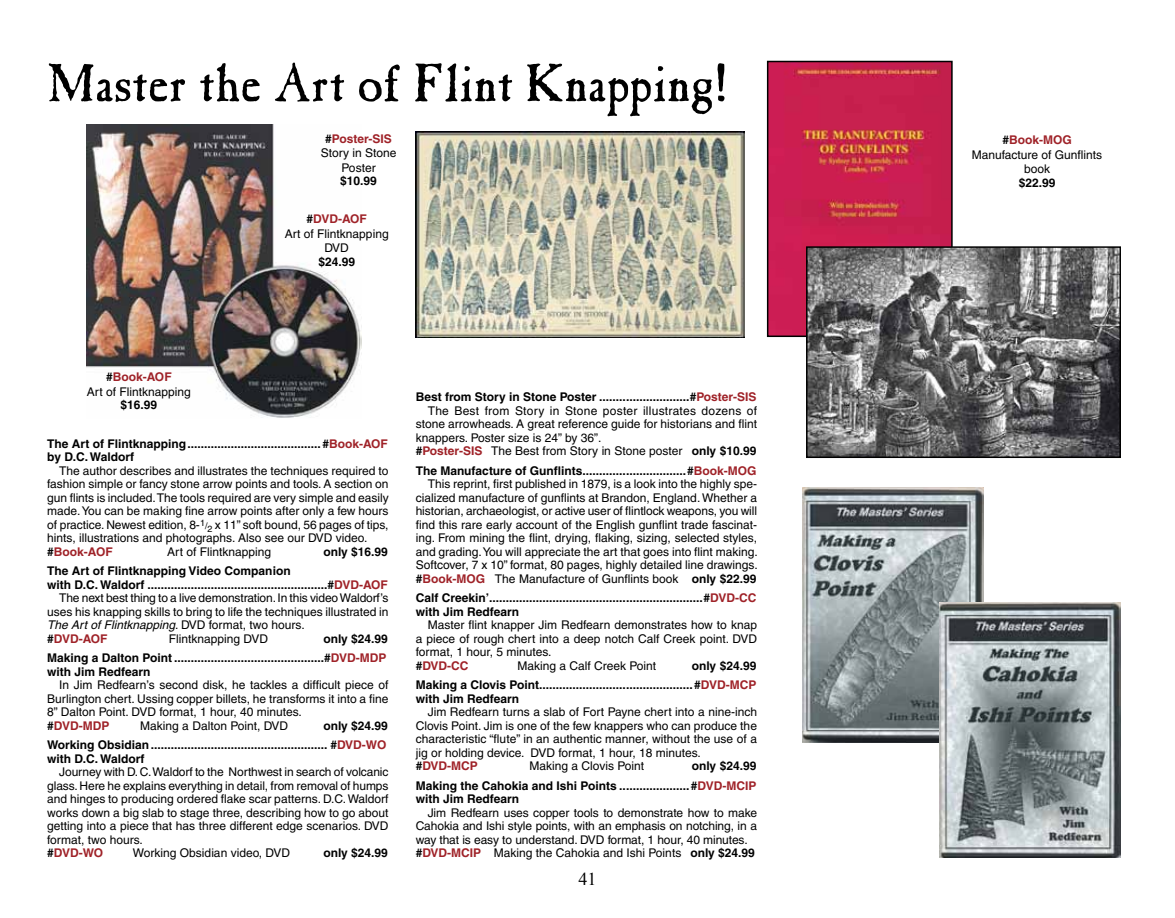
<style>
.page{position:relative;width:1175px;height:918px;background:#fff}
.page>*{position:absolute;margin:0;border:0;box-sizing:border-box;transform-origin:0 0}
.t1{font:54px "Caslon Antique";color:#000}
.t2{font:18px "Times New Roman";color:#000}
.t3{font:12px/13.5px "Helvetica";color:#000}
.t4{font:700 12px/19.5px "Helvetica";color:#000;text-align:right}
.t5{font:12px "Helvetica";letter-spacing:.02em;color:#000}
.t6{font:italic 12px "Helvetica";color:#000}
.t7{font:700 12px "Helvetica";letter-spacing:-.02em;color:#9f2228}
.s1{font-weight:700}
.s2{font-weight:700;color:#9f2228}
.s3{color:#9f2228}
.s4{font-size:9px}
.s5{font-style:normal}
.s6{color:#000}
</style>
<div class="page">
<img style="left:770px;top:64px;width:179px;height:270px">
<div style="left:767px;top:61px;width:185px;height:276px;border:2px solid #000"></div>
<img style="left:809px;top:249px;width:308px;height:206px">
<div style="left:806px;top:246px;width:314px;height:212px;border:2px solid #000"></div>
<img style="left:802px;top:488px;width:181px;height:254px">
<img style="left:416px;top:132px;width:329px;height:205px">
<img style="left:86px;top:124px;width:275px;height:294px">
<img style="left:939px;top:603px;width:181px;height:254px">
<h1 class="t1" style="left:47px;top:51px;width:682px">Master the Art of Flint Knapping!</h1>
<p class="t3" style="left:321px;top:131px;width:77px;line-height:14.4px;text-align:center"><span class="s1">#</span><span class="s2">Poster-SIS<br></span>Story in Stone<br>Poster</p>
<p class="t4" style="left:340px;top:171px;width:38px">$10.99</p>
<p class="t3" style="left:285px;top:212px;width:105px;line-height:14.4px;text-align:center"><span class="s1">#</span><span class="s2">DVD-AOF<br></span>Art of Flintknapping<br>DVD</p>
<p class="t4" style="left:318px;top:252px;width:38px">$24.99</p>
<p class="t3" style="left:87px;top:370px;width:105px;line-height:14.4px;text-align:center"><span class="s1">#</span><span class="s2">Book-AOF<br></span>Art of Flintknapping</p>
<p class="t4" style="left:120px;top:395px;width:38px">$16.99</p>
<p class="t4" style="left:47px;top:437px;width:342px;line-height:13.5px;text-align:left">The Art of Flintknapping........................................#<span class="s3">Book-AOF </span>by D.C. Waldorf</p>
<p class="t3" style="left:47px;top:464px;width:343px;text-indent:12px">The author describes and illustrates the techniques required to fashion simple or fancy stone arrow points and tools. A section on gun flints is included. The tools required are very simple and easily made. You can be making fine arrow points after only a few hours of practice. Newest edition, 8-<sup>1</sup><span class="s4">/</span><sub>2</sub> x 11” soft bound, 56 pages of tips, hints, illustrations and photographs. Also see our DVD video. <span class="s1">#</span><span class="s2">Book-AOF</span></p>
<p class="t3" style="left:167px;top:545px;width:105px">Art of Flintknapping</p>
<p class="t4" style="left:323px;top:542px;width:66px">only $16.99</p>
<p class="t4" style="left:47px;top:561px;width:245px">The Art of Flintknapping Video Companion</p>
<p class="t4" style="left:47px;top:575px;width:342px">with D.C. Waldorf ......................................................#<span class="s3">DVD-AOF</span></p>
<p class="t3" style="left:59px;top:591px;width:330px">The next best thing to a live demonstration. In this video Waldorf’s</p>
<p class="t3" style="left:47px;top:605px;width:343px">uses his knapping skills to bring to life the techniques illustrated in</p>
<p class="t6" style="left:47px;top:618px;width:259px">The Art of Flintknapping<span class="s5">. DVD format, two hours.</span></p>
<p class="t7" style="left:47px;top:631px;width:62px"><span class="s6">#</span>DVD-AOF</p>
<p class="t3" style="left:169px;top:632px;width:101px">Flintknapping DVD</p>
<p class="t4" style="left:47px;top:629px;width:342px">only $24.99<br>Making a Dalton Point .............................................#<span class="s3">DVD-MDP</span></p>
<p class="t4" style="left:47px;top:662px;width:105px">with Jim Redfearn</p>
<p class="t3" style="left:47px;top:678px;width:343px;text-indent:12px">In Jim Redfearn’s second disk, he tackles a difficult piece of Burlington chert. Ussing copper billets, he transforms it into a fine 8” Dalton Point. DVD format, 1 hour, 40 minutes.<br><span class="s1">#</span><span class="s2">DVD-MDP</span></p>
<p class="t4" style="left:47px;top:716px;width:342px">only $24.99<br>Working Obsidian..................................................... #<span class="s3">DVD-WO</span></p>
<p class="t4" style="left:47px;top:749px;width:99px">with D.C. Waldorf</p>
<p class="t3" style="left:47px;top:765px;width:343px;text-indent:12px">Journey with D. C. Waldorf to the Northwest in search of volcanic glass. Here he explains everything in detail, from removal of humps and hinges to producing ordered flake scar patterns. D.C. Waldorf works down a big slab to stage three, describing how to go about getting into a piece that has three different edge scenarios. DVD format, two hours.<br><span class="s1">#</span><span class="s2">DVD-WO</span></p>
<p class="t3" style="left:140px;top:719px;width:149px">Making a Dalton Point, DVD</p>
<p class="t3" style="left:133px;top:846px;width:159px">Working Obsidian video, DVD</p>
<p class="t4" style="left:323px;top:843px;width:66px">only $24.99</p>
<p class="t4" style="left:416px;top:387px;width:342px">Best from Story in Stone Poster ...........................#<span class="s3">Poster-SIS</span></p>
<p class="t5" style="left:428px;top:404px;width:331px">The Best from Story in Stone poster illustrates dozens of</p>
<p class="t3" style="left:416px;top:417px;width:343px">stone arrowheads. A great reference guide for historians and flint</p>
<p class="t3" style="left:416px;top:431px;width:187px">knappers. Poster size is 24” by 36”.</p>
<p class="t3" style="left:416px;top:444px;width:342px"><span class="s1">#</span><span class="s2">Poster-SIS</span> The Best from Story in Stone poster <span class="s1">only $10.99</span></p>
<p class="t3" style="left:416px;top:464px;width:343px;text-align:right"><span class="s1">The Manufacture of Gunflints...............................#</span><span class="s2">Book-MOG </span>This reprint, first published in 1879, is a look into the highly spe&shy;cialized manufacture of gunflints at Brandon, England. Whether a historian, archaeologist, or active user of flintlock weapons, you will find this rare early account of the English gunflint trade fascinat&shy;ing. From mining the flint, drying, flaking, sizing, selected styles, and grading. You will appreciate the art that goes into flint making.<br>Softcover, 7 x 10” format, 80 pages, highly detailed line drawings. <span class="s1">#</span><span class="s2">Book-MOG</span> The Manufacture of Gunflints book <span class="s1">only $22.99</span></p>
<p class="t4" style="left:416px;top:591px;width:342px;line-height:13.5px;text-align:left">Calf Creekin’................................................................#<span class="s3">DVD-CC </span>with Jim Redfearn</p>
<p class="t3" style="left:416px;top:618px;width:343px;text-indent:12px">Master flint knapper Jim Redfearn demonstrates how to knap a piece of rough chert into a deep notch Calf Creek point. DVD format, 1 hour, 5 minutes.<br><span class="s1">#</span><span class="s2">DVD-CC</span></p>
<p class="t4" style="left:416px;top:656px;width:342px">only $24.99<br>Making a Clovis Point..............................................#<span class="s3">DVD-MCP</span></p>
<p class="t4" style="left:416px;top:689px;width:105px">with Jim Redfearn</p>
<p class="t3" style="left:416px;top:705px;width:343px;text-indent:12px">Jim Redfearn turns a slab of Fort Payne chert into a nine-inch Clovis Point. Jim is one of the few knappers who can produce the characteristic “flute” in an authentic manner, without the use of a jig or holding device. DVD format, 1 hour, 18 minutes. <span class="s1">#</span><span class="s2">DVD-MCP</span></p>
<p class="t3" style="left:517px;top:659px;width:140px">Making a Calf Creek Point</p>
<p class="t4" style="left:416px;top:756px;width:342px">only $24.99<br>Making the Cahokia and Ishi Points .....................#<span class="s3">DVD-MCIP</span></p>
<p class="t4" style="left:416px;top:789px;width:105px">with Jim Redfearn</p>
<p class="t3" style="left:416px;top:806px;width:343px;text-indent:12px">Jim Redfearn uses copper tools to demonstrate how to make Cahokia and Ishi style points, with an emphasis on notching, in a way that is easy to understand. DVD format, 1 hour, 40 minutes. <span class="s1">#</span><span class="s2">DVD-MCIP</span> Making the Cahokia and Ishi Points <span class="s1">only $24.99</span></p>
<p class="t3" style="left:529px;top:759px;width:116px">Making a Clovis Point</p>
<h2 class="t2" style="left:578px;top:867px;width:19px">41</h2>
<p class="t3" style="left:971px;top:133px;width:132px;line-height:14.4px;text-align:center"><span class="s1">#</span><span class="s2">Book-MOG<br></span>Manufacture of Gunflints book</p>
<p class="t4" style="left:1018px;top:172px;width:38px">$22.99</p>
</div>
